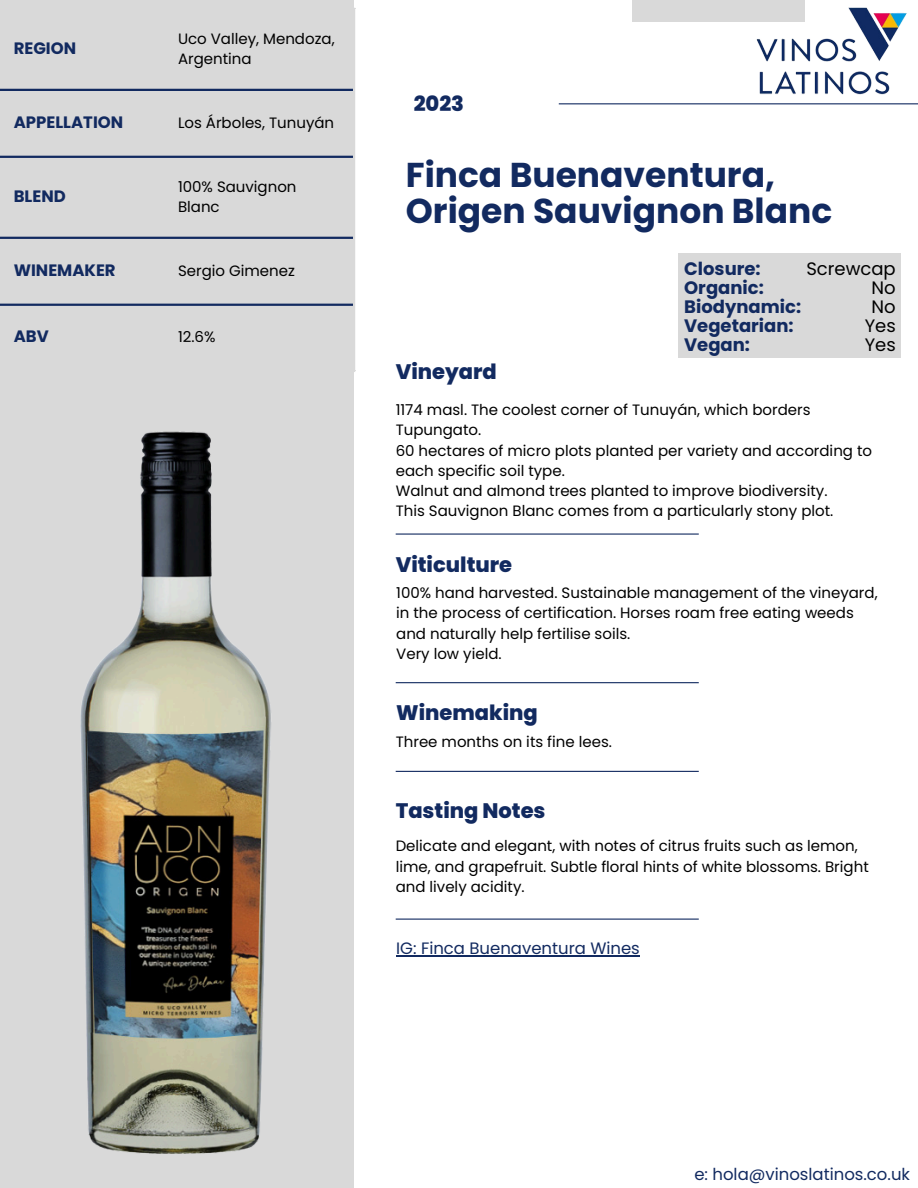
<style>
.page{position:relative;width:918px;height:1188px;background:#fff}
.page>*{position:absolute;margin:0;border:0;box-sizing:border-box;transform-origin:0 0}
.t1{font:700 34.5px/36px "Poppins";color:#122a60}
.t2{font:800 21px "Poppins";color:#122a60}
.t3{font:700 18px/19.2px "Poppins";color:#122a60}
.t4{font:18px/19.2px "Poppins";color:#000;text-align:right}
.t5{font:16.5px "Poppins";color:#122a60}
.t6{font:700 16.5px "Poppins";color:#122a60}
.t7{font:15px/20.2px "Poppins";color:#000}
</style>
<div class="page">
<div style="left:0;top:0;width:354px;height:1188px;background:#d9d9d9"></div>
<div style="left:679px;top:253px;width:222px;height:105px;background:#d9d9d9"></div>
<hr style="left:559px;top:103px;width:359px;height:1px;background:#122a60">
<hr style="left:396px;top:682px;width:303px;height:1px;background:#122a60">
<div style="left:632px;top:0;width:172px;height:22px;background:#d9d9d9"></div>
<hr style="left:353px;top:10px;width:2px;height:360px;background:#d9d9d9">
<hr style="left:0;top:8px;width:355px;height:2px;background:#d9d9d9">
<hr style="left:0;top:370px;width:355px;height:2px;background:#d9d9d9">
<hr style="left:0;top:89px;width:353px;height:2px;background:#122a60">
<hr style="left:0;top:156px;width:353px;height:2px;background:#122a60">
<hr style="left:0;top:237px;width:353px;height:2px;background:#122a60">
<hr style="left:0;top:304px;width:353px;height:2px;background:#122a60">
<img style="left:744px;top:0;width:174px;height:105px">
<hr style="left:396px;top:771px;width:303px;height:1px;background:#122a60">
<hr style="left:396px;top:919px;width:303px;height:1px;background:#122a60">
<hr style="left:396px;top:533px;width:303px;height:2px;background:#122a60">
<img style="left:80px;top:431px;width:191px;height:723px">
<hr style="left:396px;top:956px;width:244px;height:1px;background:#122a60">
<p class="t6" style="left:14px;top:37px;width:64px">REGION</p>
<p class="t7" style="left:178px;top:28px;width:158px">Uco Valley, Mendoza,<br>Argentina</p>
<p class="t6" style="left:14px;top:111px;width:111px">APPELLATION</p>
<p class="t7" style="left:178px;top:113px;width:158px">Los Árboles, Tunuyán</p>
<p class="t6" style="left:14px;top:184px;width:54px">BLEND</p>
<p class="t7" style="left:178px;top:176px;width:120px">100% Sauvignon<br>Blanc</p>
<p class="t6" style="left:14px;top:259px;width:103px">WINEMAKER</p>
<p class="t7" style="left:178px;top:261px;width:118px">Sergio Gimenez</p>
<p class="t6" style="left:14px;top:325px;width:37px">ABV</p>
<p class="t7" style="left:178px;top:326px;width:39px">12.6%</p>
<h3 class="t2" style="left:414px;top:89px;width:52px">2023</h3>
<h1 class="t1" style="left:406px;top:157px;width:428px">Finca Buenaventura,<br>Origen Sauvignon Blanc</h1>
<h4 class="t2" style="left:396px;top:357px;width:103px">Vineyard</h4>
<p class="t3" style="left:684px;top:259px;width:118px">Closure:<br>Organic:<br>Biodynamic:<br>Vegetarian:<br>Vegan:</p>
<p class="t4" style="left:806px;top:259px;width:91px">Screwcap<br>No<br>No<br>Yes<br>Yes</p>
<p class="t7" style="left:396px;top:400px;width:416px">1174 masl. The coolest corner of Tunuyán, which borders<br>Tupungato.</p>
<h4 class="t7" style="left:396px;top:440px;width:478px">60 hectares of micro plots planted per variety and according to each specific soil type.</h4>
<h4 class="t7" style="left:396px;top:481px;width:439px">Walnut and almond trees planted to improve biodiversity.<br>This Sauvignon Blanc comes from a particularly stony plot.</h4>
<p class="t2" style="left:396px;top:550px;width:118px">Viticulture</p>
<h2 class="t7" style="left:396px;top:583px;width:483px">100% hand harvested. Sustainable management of the vineyard, in the process of certification. Horses roam free eating weeds and naturally help fertilise soils.</h2>
<p class="t7" style="left:396px;top:643px;width:107px">Very low yield.</p>
<p class="t2" style="left:396px;top:698px;width:143px">Winemaking</p>
<p class="t7" style="left:396px;top:732px;width:218px">Three months on its fine lees.</p>
<h2 class="t2" style="left:396px;top:796px;width:151px">Tasting Notes</h2>
<p class="t7" style="left:396px;top:836px;width:475px">Delicate and elegant, with notes of citrus fruits such as lemon, lime, and grapefruit. Subtle floral hints of white blossoms. Bright and lively acidity.</p>
<h2 class="t5" style="left:396px;top:937px;width:245px">IG: Finca Buenaventura Wines</h2>
<h2 class="t5" style="left:694px;top:1163px;width:217px">e: hola@vinoslatinos.co.uk</h2>
</div>
